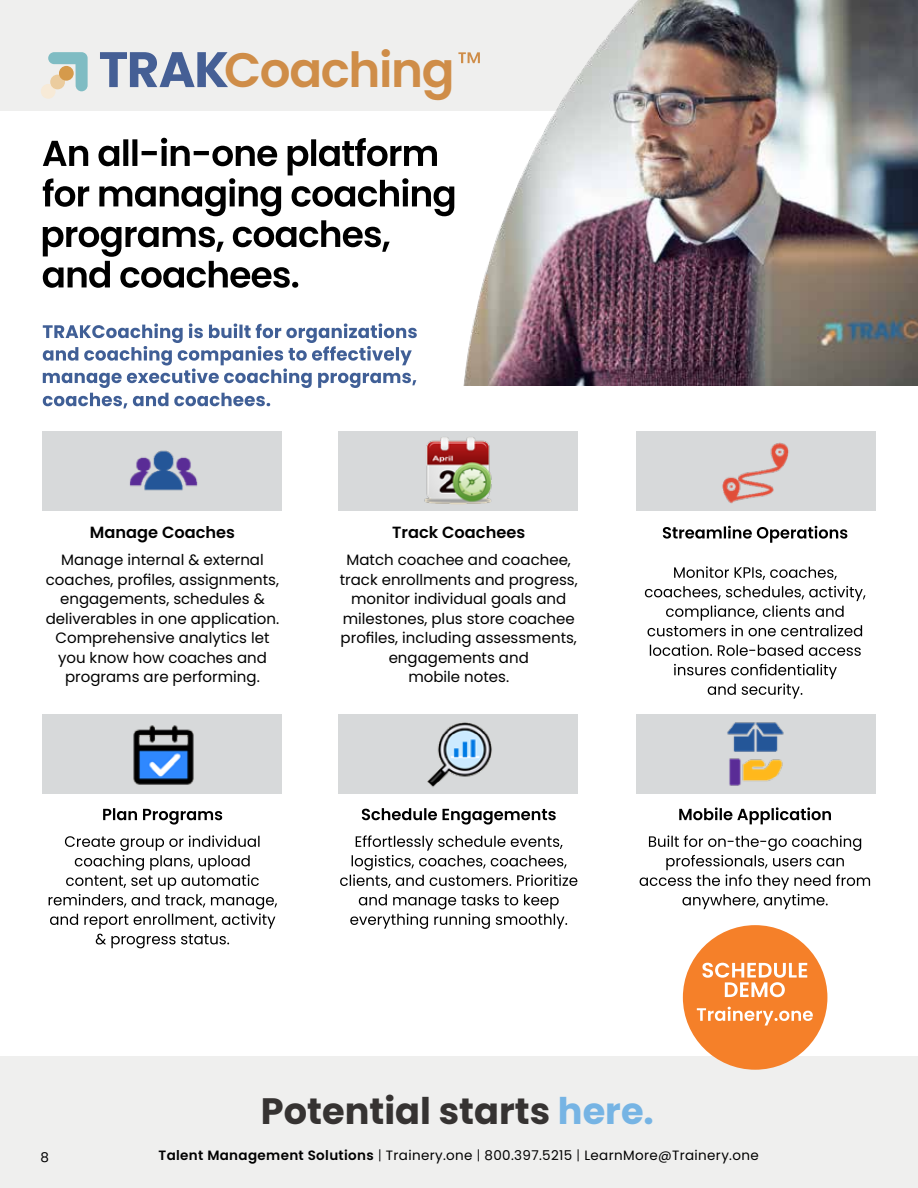
<style>
.page{position:relative;width:918px;height:1188px;background:#fff}
.page>*{position:absolute;margin:0;border:0;box-sizing:border-box;transform-origin:0 0}
.t1{font:600 48.45px "Poppins";letter-spacing:-.03em;color:#cf8d48}
.t2{font:700 36.75px "Poppins";color:#363332}
.t3{font:600 16.2px "Poppins";color:#000}
.t4{font:15px/19.5px "Poppins";color:#000;text-align:center}
.t5{font:13.5px "Poppins";letter-spacing:.025em;color:#000}
.s1{color:#76b4e4}
.s2{font-weight:600}
.s3{font-weight:300}
</style>
<div class="page">
<div style="left:0;top:1056px;width:918px;height:132px;background:#efefee"></div>
<div style="left:0;top:0;width:918px;height:111px;background:#efefee"></div>
<div style="left:43px;top:431px;width:239px;height:80px;background:#d7d9da"></div>
<div style="left:338px;top:431px;width:239px;height:80px;background:#d7d9da"></div>
<div style="left:636px;top:431px;width:239px;height:80px;background:#d7d9da"></div>
<div style="left:43px;top:715px;width:239px;height:79px;background:#d7d9da"></div>
<div style="left:338px;top:715px;width:239px;height:79px;background:#d7d9da"></div>
<div style="left:636px;top:715px;width:239px;height:79px;background:#d7d9da"></div>
<img style="left:454px;top:0;width:464px;height:386px">
<svg style="left:100px;top:52px;width:128px;height:35px"></svg>
<svg style="left:48px;top:52px;width:40px;height:39px"></svg>
<div style="left:41px;top:84px;width:15px;height:15px;background:#f7ead7;border-radius:50%"></div>
<div style="left:50px;top:75px;width:15px;height:14px;background:#ebcc9e;border-radius:50%"></div>
<div style="left:59px;top:66px;width:15px;height:15px;background:#d59a4b;border-radius:50%"></div>
<svg style="left:458px;top:52px;width:22px;height:11px"></svg>
<svg style="left:43px;top:138px;width:411px;height:150px"></svg>
<svg style="left:43px;top:323px;width:374px;height:85px"></svg>
<div style="left:683px;top:925px;width:144px;height:145px;background:#f58029;border-radius:50%"></div>
<svg style="left:702px;top:963px;width:105px;height:34px"></svg>
<svg style="left:697px;top:1007px;width:116px;height:19px"></svg>
<svg style="left:674px;top:664px;width:163px;height:35px"></svg>
<svg style="left:650px;top:644px;width:211px;height:12px"></svg>
<svg style="left:645px;top:586px;width:221px;height:50px"></svg>
<svg style="left:674px;top:566px;width:163px;height:14px"></svg>
<svg style="left:663px;top:526px;width:184px;height:17px"></svg>
<svg style="left:49px;top:835px;width:228px;height:113px"></svg>
<svg style="left:103px;top:808px;width:119px;height:17px"></svg>
<svg style="left:350px;top:894px;width:217px;height:35px"></svg>
<svg style="left:340px;top:835px;width:237px;height:53px"></svg>
<svg style="left:362px;top:808px;width:194px;height:17px"></svg>
<svg style="left:640px;top:835px;width:230px;height:74px"></svg>
<svg style="left:679px;top:807px;width:152px;height:17px"></svg>
<img style="left:657px;top:714px;width:197px;height:72px">
<img style="left:129px;top:450px;width:69px;height:41px">
<img style="left:424px;top:437px;width:68px;height:68px">
<img style="left:65px;top:714px;width:197px;height:71px">
<img style="left:361px;top:714px;width:196px;height:73px">
<img style="left:722px;top:442px;width:67px;height:62px">
<h1 class="t1" style="left:224px;top:38px;width:232px">Coaching</h1>
<p class="t3" style="left:90px;top:523px;width:147px">Manage Coaches</p>
<p class="t4" style="left:46px;top:550px;width:235px">Manage internal &amp; external coaches, profiles, assignments, engagements, schedules &amp; deliverables in one application.<br>Comprehensive analytics let you know how coaches and programs are performing.</p>
<p class="t3" style="left:392px;top:523px;width:134px">Track Coachees</p>
<p class="t4" style="left:340px;top:550px;width:240px">Match coachee and coachee, track enrollments and progress, monitor individual goals and milestones, plus store coachee profiles, including assessments, engagements and<br>mobile notes.</p>
<p class="t5" style="left:40px;top:1149px;width:10px">8</p>
<h2 class="t2" style="left:261px;top:1090px;width:395px">Potential starts <span class="s1">here.</span></h2>
<p class="t5" style="left:159px;top:1147px;width:602px"><span class="s2">Talent Management Solutions</span> <span class="s3">|</span> Trainery.one <span class="s3">|</span> 800.397.5215 <span class="s3">|</span> LearnMore@Trainery.one</p>
</div>
